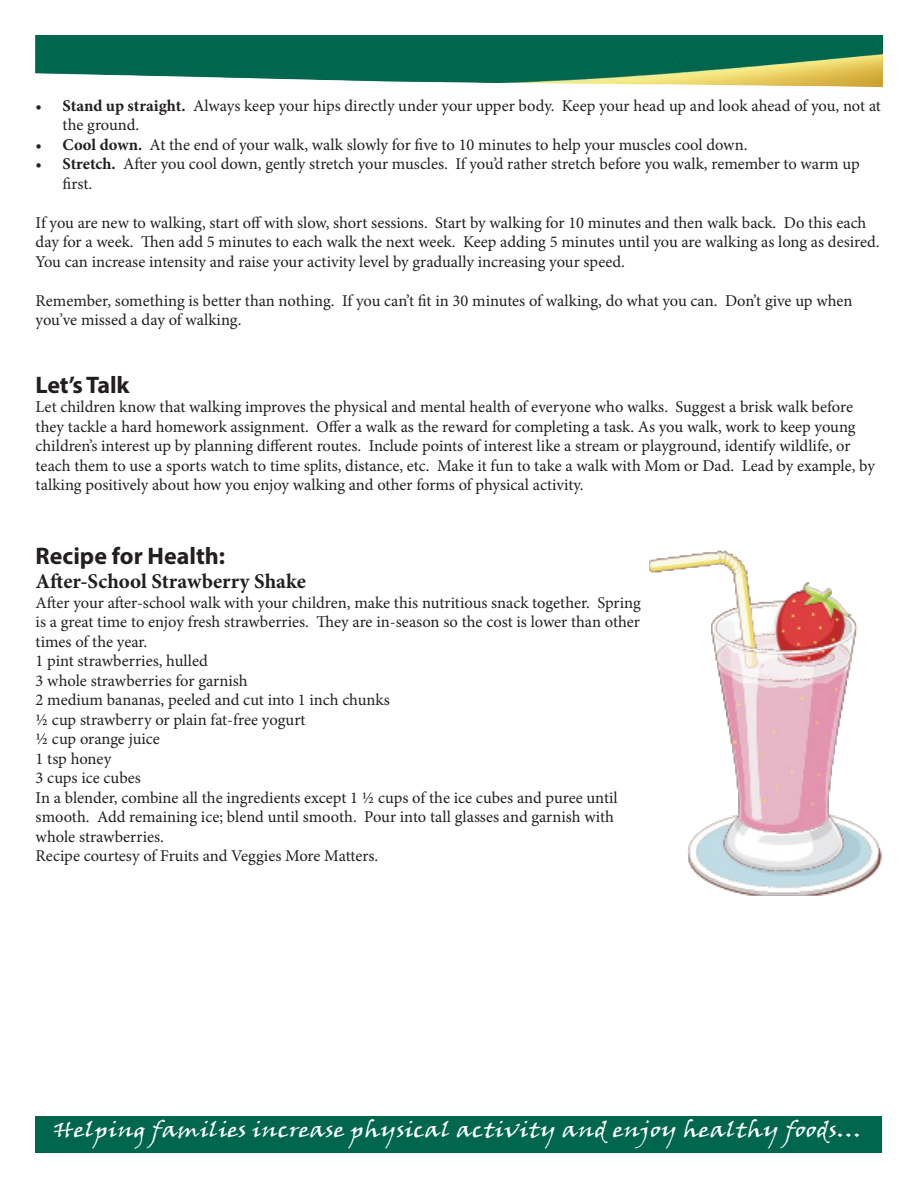
<style>
.page{position:relative;width:918px;height:1188px;background:#fff}
.page>*{position:absolute;margin:0;border:0;box-sizing:border-box;transform-origin:0 0}
.t1{font:700 24px "Myriad Pro";color:#231f20}
.t2{font:21px "Viner Hand ITC";color:#fff;scale:1.2 1}
.t3{font:700 21px "Minion Pro";color:#231f20}
.t4{font:16.5px/19.5px "Minion Pro";color:#231f20}
.s1{font-weight:700}
</style>
<div class="page">
<div style="left:35px;top:1116px;width:846px;height:36px;background:#00674e"></div>
<img style="left:36px;top:36px;width:846px;height:52px">
<img style="left:649px;top:550px;width:232px;height:346px">
<p class="t4" style="left:63px;top:96px;width:820px;text-indent:-27px">• <span class="s1">Stand up straight.</span> Always keep your hips directly under your upper body. Keep your head up and look ahead of you, not at the ground.</p>
<p class="t4" style="left:36px;top:135px;width:713px">• <span class="s1">Cool down.</span> At the end of your walk, walk slowly for five to 10 minutes to help your muscles cool down.</p>
<p class="t4" style="left:63px;top:155px;width:799px;text-indent:-27px">• <span class="s1">Stretch.</span> After you cool down, gently stretch your muscles. If you’d rather stretch before you walk, remember to warm up first.</p>
<p class="t4" style="left:36px;top:213px;width:845px">If you are new to walking, start off with slow, short sessions. Start by walking for 10 minutes and then walk back. Do this each day for a week. Then add 5 minutes to each walk the next week. Keep adding 5 minutes until you are walking as long as desired.<br>You can increase intensity and raise your activity level by gradually increasing your speed.</p>
<p class="t4" style="left:36px;top:291px;width:818px">Remember, something is better than nothing. If you can’t fit in 30 minutes of walking, do what you can. Don’t give up when you’ve missed a day of walking.</p>
<p class="t1" style="left:36px;top:369px;width:95px">Let’s Talk</p>
<p class="t4" style="left:36px;top:397px;width:841px">Let children know that walking improves the physical and mental health of everyone who walks. Suggest a brisk walk before they tackle a hard homework assignment. Offer a walk as the reward for completing a task. As you walk, work to keep young children’s interest up by planning different routes. Include points of interest like a stream or playground, identify wildlife, or teach them to use a sports watch to time splits, distance, etc. Make it fun to take a walk with Mom or Dad. Lead by example, by talking positively about how you enjoy walking and other forms of physical activity.</p>
<p class="t1" style="left:36px;top:541px;width:191px">Recipe for Health:</p>
<p class="t3" style="left:36px;top:567px;width:272px">After-School Strawberry Shake</p>
<p class="t4" style="left:36px;top:593px;width:607px;text-align:justify">After your after-school walk with your children, make this nutritious snack together. Spring is a great time to enjoy fresh strawberries. They are in-season so the cost is lower than other times of the year.</p>
<p class="t4" style="left:36px;top:651px;width:174px">1 pint strawberries, hulled</p>
<p class="t4" style="left:36px;top:671px;width:213px">3 whole strawberries for garnish</p>
<p class="t4" style="left:36px;top:690px;width:356px">2 medium bananas, peeled and cut into 1 inch chunks</p>
<p class="t4" style="left:36px;top:710px;width:272px">½ cup strawberry or plain fat-free yogurt</p>
<p class="t4" style="left:36px;top:729px;width:126px">½ cup orange juice</p>
<p class="t4" style="left:36px;top:749px;width:77px">1 tsp honey</p>
<p class="t4" style="left:36px;top:768px;width:107px">3 cups ice cubes</p>
<p class="t4" style="left:36px;top:788px;width:584px">In a blender, combine all the ingredients except 1 ½ cups of the ice cubes and puree until smooth. Add remaining ice; blend until smooth. Pour into tall glasses and garnish with whole strawberries.</p>
<p class="t4" style="left:36px;top:846px;width:344px">Recipe courtesy of Fruits and Veggies More Matters.</p>
<p class="t2" style="left:54px;top:1117px;width:676px">Helping families increase physical activity and enjoy healthy foods…</p>
</div>
